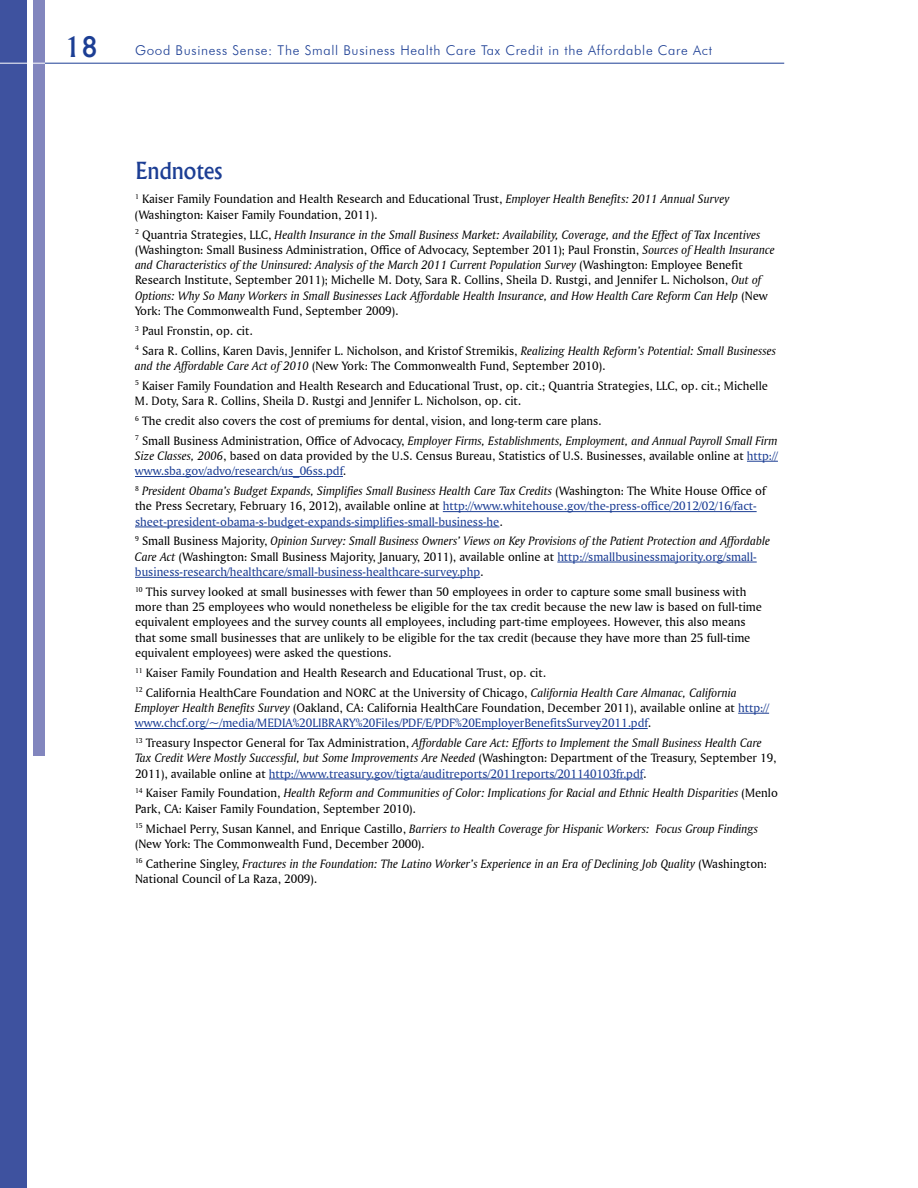
<style>
.page{position:relative;width:918px;height:1188px;background:#fff}
.page>*{position:absolute;margin:0;border:0;box-sizing:border-box;transform-origin:0 0}
.t1{font:500 27px "Albertus";color:#1c3e94}
.t2{font:500 22.5px "Albertus";color:#1c3e94}
.t3{font:300 13.5px "Futura BT";letter-spacing:.05em;color:#1c3e94}
.t4{font:12.75px/15.3px "Amerigo BT Roman A";color:#000}
.t5{font:12.75px/15.3px "Amerigo BT Italic A";color:#000}
.t6{font:12.75px/15.3px "Amerigo BT Roman A";color:#1c3e94}
.s1{font-family:"Amerigo BT Italic A"}
.s2{font-family:"Amerigo BT Roman A"}
.s3{color:#1c3e94}
.s4{color:#000}
.s5{font-family:"Amerigo BT Italic A";color:#000}
</style>
<div class="page">
<div style="left:0;top:0;width:27px;height:1188px;background:#3e529f"></div>
<div style="left:33px;top:0;width:12px;height:756px;background:#8286be"></div>
<hr style="left:45px;top:63px;width:739px;height:1px;background:#1c3e94">
<hr style="left:0;top:63px;width:45px;height:1px;background:#fff">
<hr style="left:747px;top:461px;width:31px;height:1px;background:#1c3e94">
<hr style="left:135px;top:476px;width:208px;height:1px;background:#1c3e94">
<hr style="left:443px;top:511px;width:314px;height:1px;background:#1c3e94">
<hr style="left:135px;top:527px;width:364px;height:1px;background:#1c3e94">
<hr style="left:557px;top:562px;width:200px;height:1px;background:#1c3e94">
<hr style="left:135px;top:577px;width:345px;height:1px;background:#1c3e94">
<hr style="left:738px;top:713px;width:31px;height:1px;background:#1c3e94">
<hr style="left:135px;top:728px;width:513px;height:1px;background:#1c3e94">
<hr style="left:269px;top:779px;width:374px;height:1px;background:#1c3e94">
<h1 class="t1" style="left:64px;top:30px;width:35px">18</h1>
<p class="t3" style="left:135px;top:42px;width:579px">Good Business Sense: The Small Business Health Care Tax Credit in the Affordable Care Act</p>
<h2 class="t2" style="left:135px;top:157px;width:89px">Endnotes</h2>
<p class="t4" style="left:135px;top:191px;width:596px"><sup>1</sup> Kaiser Family Foundation and Health Research and Educational Trust, <span class="s1">Employer Health Benefits: 2011 Annual Survey </span>(Washington: Kaiser Family Foundation, 2011).</p>
<p class="t5" style="left:135px;top:226px;width:627px"><sup>2</sup> <span class="s2">Quantria Strategies, LLC,</span> Health Insurance in the Small Business Market: Availability, Coverage, and the Effect of Tax Incentives</p>
<p class="t4" style="left:135px;top:242px;width:641px">(Washington: Small Business Administration, Office of Advocacy, September 2011); Paul Fronstin, <span class="s1">Sources of Health Insurance</span></p>
<p class="t5" style="left:135px;top:257px;width:609px">and Characteristics of the Uninsured: Analysis of the March 2011 Current Population Survey <span class="s2">(Washington: Employee Benefit</span></p>
<p class="t4" style="left:135px;top:272px;width:628px">Research Institute, September 2011); Michelle M. Doty, Sara R. Collins, Sheila D. Rustgi, and Jennifer L. Nicholson, <span class="s1">Out of</span></p>
<p class="t5" style="left:135px;top:288px;width:634px">Options: Why So Many Workers in Small Businesses Lack Affordable Health Insurance, and How Health Care Reform Can Help <span class="s2">(New</span></p>
<p class="t4" style="left:135px;top:301px;width:643px;line-height:19.8px">York: The Commonwealth Fund, September 2009).<br><sup>3</sup> Paul Fronstin, op. cit.<br><sup>4</sup> Sara R. Collins, Karen Davis, Jennifer L. Nicholson, and Kristof Stremikis, <span class="s1">Realizing Health Reform’s Potential: Small Businesses</span></p>
<p class="t4" style="left:135px;top:356px;width:634px;line-height:19.8px"><span class="s1">and the Affordable Care Act of 2010</span> (New York: The Commonwealth Fund, September 2010).<br><sup>5</sup> Kaiser Family Foundation and Health Research and Educational Trust, op. cit.; Quantria Strategies, LLC, op. cit.; Michelle</p>
<p class="t4" style="left:135px;top:391px;width:468px;line-height:19.8px">M. Doty, Sara R. Collins, Sheila D. Rustgi and Jennifer L. Nicholson, op. cit.<br><sup>6</sup> The credit also covers the cost of premiums for dental, vision, and long-term care plans.</p>
<p class="t5" style="left:135px;top:432px;width:644px"><sup>7</sup> <span class="s2">Small Business Administration, Office of Advocacy,</span> Employer Firms, Establishments, Employment, and Annual Payroll Small Firm</p>
<p class="t4" style="left:135px;top:448px;width:644px"><span class="s1">Size Classes, 2006</span>, based on data provided by the U.S. Census Bureau, Statistics of U.S. Businesses, available online at <span class="s3">http:// www.sba.gov/advo/research/us_06ss.pdf</span>.</p>
<p class="t5" style="left:135px;top:483px;width:632px"><sup>8</sup> President Obama’s Budget Expands, Simplifies Small Business Health Care Tax Credits <span class="s2">(Washington: The White House Office of</span></p>
<p class="t6" style="left:135px;top:498px;width:623px"><span class="s4">the Press Secretary, February 16, 2012), available online at</span> http://www.whitehouse.gov/the-press-office/2012/02/16/fact&shy;sheet-president-obama-s-budget-expands-simplifies-small-business-he<span class="s4">.</span></p>
<p class="t5" style="left:135px;top:533px;width:636px"><sup>9</sup> <span class="s2">Small Business Majority,</span> Opinion Survey: Small Business Owners’ Views on Key Provisions of the Patient Protection and Affordable</p>
<p class="t6" style="left:135px;top:549px;width:623px"><span class="s5">Care Act</span> <span class="s4">(Washington: Small Business Majority, January, 2011), available online at</span> http://smallbusinessmajority.org/small&shy;business-research/healthcare/small-business-healthcare-survey.php<span class="s4">.</span></p>
<p class="t4" style="left:135px;top:584px;width:629px"><sup>10</sup> This survey looked at small businesses with fewer than 50 employees in order to capture some small business with more than 25 employees who would nonetheless be eligible for the tax credit because the new law is based on full-time equivalent employees and the survey counts all employees, including part-time employees. However, this also means that some small businesses that are unlikely to be eligible for the tax credit (because they have more than 25 full-time equivalent employees) were asked the questions.</p>
<p class="t4" style="left:135px;top:662px;width:603px;line-height:19.8px"><sup>11</sup> Kaiser Family Foundation and Health Research and Educational Trust, op. cit.<br><sup>12</sup> California HealthCare Foundation and NORC at the University of Chicago, <span class="s1">California Health Care Almanac, California</span></p>
<p class="t6" style="left:135px;top:700px;width:636px"><span class="s5">Employer Health Benefits Survey</span> <span class="s4">(Oakland, CA: California HealthCare Foundation, December 2011), available online at</span> http:// www.chcf.org/~/media/MEDIA%20LIBRARY%20Files/PDF/E/PDF%20EmployerBenefitsSurvey2011.pdf<span class="s4">.</span></p>
<p class="t5" style="left:135px;top:735px;width:643px"><sup>13</sup> <span class="s2">Treasury Inspector General for Tax Administration,</span> Affordable Care Act: Efforts to Implement the Small Business Health Care<br>Tax Credit Were Mostly Successful, but Some Improvements Are Needed <span class="s2">(Washington: Department of the Treasury, September 19,</span></p>
<p class="t6" style="left:135px;top:765px;width:513px"><span class="s4">2011), available online at</span> http://www.treasury.gov/tigta/auditreports/2011reports/201140103fr.pdf<span class="s4">.</span></p>
<p class="t5" style="left:135px;top:785px;width:644px"><sup>14</sup> <span class="s2">Kaiser Family Foundation,</span> Health Reform and Communities of Color: Implications for Racial and Ethnic Health Disparities <span class="s2">(Menlo</span></p>
<p class="t4" style="left:135px;top:801px;width:282px">Park, CA: Kaiser Family Foundation, September 2010).</p>
<p class="t5" style="left:135px;top:820px;width:625px"><sup>15</sup> <span class="s2">Michael Perry, Susan Kannel, and Enrique Castillo,</span> Barriers to Health Coverage for Hispanic Workers: Focus Group Findings</p>
<p class="t4" style="left:135px;top:836px;width:291px">(New York: The Commonwealth Fund, December 2000).</p>
<p class="t5" style="left:135px;top:855px;width:633px"><sup>16</sup> <span class="s2">Catherine Singley,</span> Fractures in the Foundation: The Latino Worker’s Experience in an Era of Declining Job Quality <span class="s2">(Washington:</span></p>
<p class="t4" style="left:135px;top:871px;width:184px">National Council of La Raza, 2009).</p>
</div>
